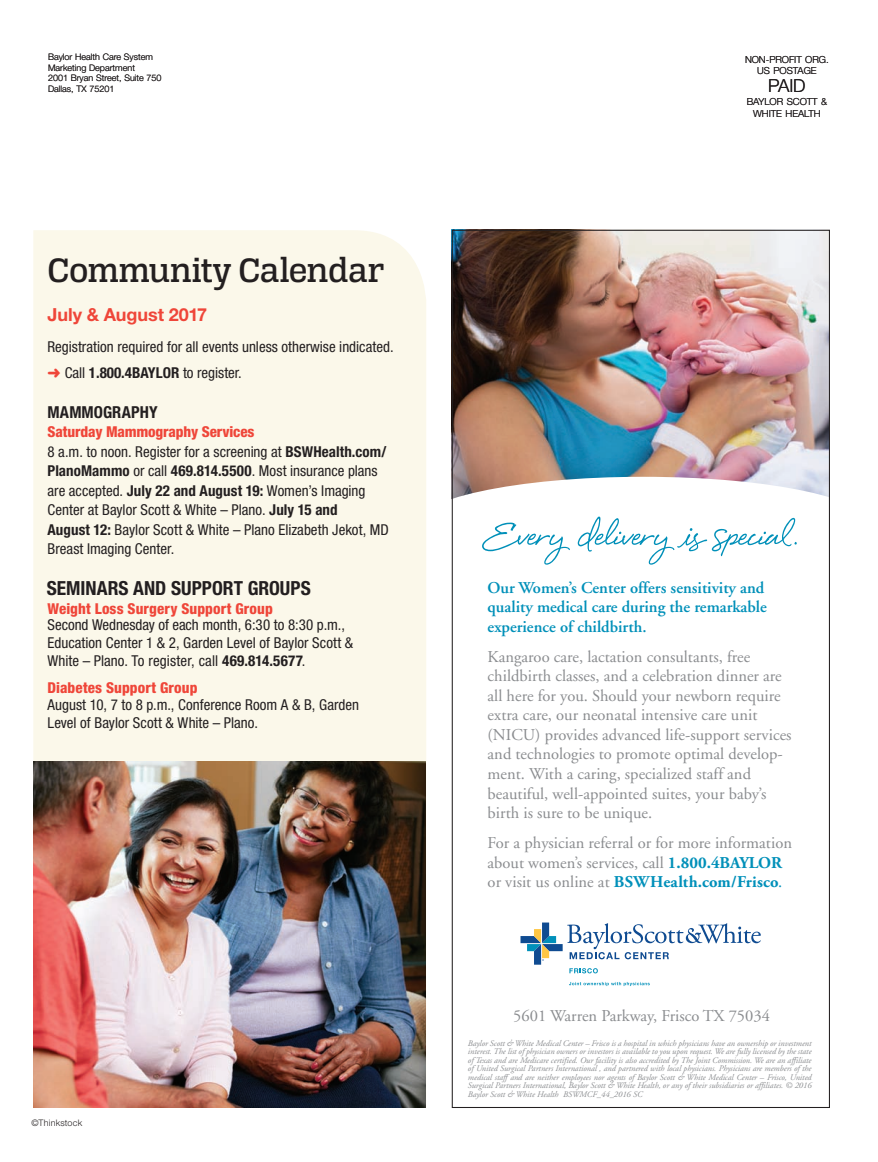
<style>
.page{position:relative;width:878px;height:1162px;background:#fff}
.page>*{position:absolute;margin:0;border:0;box-sizing:border-box;transform-origin:0 0}
.t1{font:61.5px "Eye Catching Pro";letter-spacing:-.02em;color:#0090b9}
.t2{font:36px "Alianza Slab 500";letter-spacing:-.015em;color:#231f20}
.t3{font:700 condensed 19.5px "Helvetica Neue LT Std";color:#231f20}
.t4{font:700 18px "Helvetica Neue LT Std";letter-spacing:-.005em;color:#ef4639}
.t5{font:300 18px "Helvetica Neue LT Std";color:#231f20}
.t6{font:16.5px/19.5px "Adobe Garamond";color:#8a8c8f}
.t7{font:600 16.5px/19.5px "Adobe Garamond";color:#0090b9}
.t8{font:700 16.5px "Adobe Garamond Pro";letter-spacing:.015em;color:#0090ba}
.t9{font:700 condensed 16.5px "Helvetica Neue LT Std";letter-spacing:.01em;color:#231f20}
.t10{font:condensed 15px/19.5px "Helvetica Neue LT Std";color:#231f20}
.t11{font:300 9.75px/10.5px "Helvetica Neue LT Std";letter-spacing:-.005em;color:#231f20;text-align:center}
.t12{font:300 9px/10.5px "Helvetica Neue LT Std";color:#231f20}
.t13{font:300 9px "Helvetica Neue LT Std";letter-spacing:.025em;color:#231f20}
.t14{font:italic 8.55px/8.6px "Adobe Garamond";letter-spacing:-.005em;color:#8a8c8f;text-align:justify}
.s1{color:#ef4639}
.s2{font-weight:700}
.s3{font-weight:800;color:#ef4639}
.s4{font-weight:700;color:#0090b9}
.s5{font-weight:400}
</style>
<div class="page">
<img style="left:454px;top:232px;width:374px;height:244px">
<svg style="left:454px;top:476px;width:374px;height:23px"></svg>
<svg style="left:569px;top:982px;width:80px;height:3px"></svg>
<svg style="left:520px;top:922px;width:240px;height:51px"></svg>
<div style="left:33px;top:230px;width:393px;height:877px;background:#fbf8ea"></div>
<img style="left:33px;top:761px;width:392px;height:346px">
<p class="t12" style="left:48px;top:51px;width:115px">Baylor Health Care System<br>Marketing Department<br>2001 Bryan Street, Suite 750<br>Dallas, TX 75201</p>
<p class="t2" style="left:47px;top:250px;width:339px">Community Calendar</p>
<p class="t4" style="left:47px;top:303px;width:161px">July &amp; August 2017</p>
<p class="t10" style="left:47px;top:334px;width:347px;line-height:25.5px">Registration required for all events unless otherwise indicated. <span class="s1">➜</span> Call <span class="s2">1.800.4BAYLOR</span> to register.</p>
<p class="t9" style="left:47px;top:402px;width:112px">MAMMOGRAPHY</p>
<p class="t10" style="left:47px;top:422px;width:343px"><span class="s3">Saturday Mammography Services<br></span>8 a.m. to noon. Register for a screening at <span class="s2">BSWHealth.com/ PlanoMammo</span> or call <span class="s2">469.814.5500</span>. Most insurance plans are accepted. <span class="s2">July 22 and August 19:</span> Women’s Imaging Center at Baylor Scott &amp; White – Plano. <span class="s2">July 15 and<br>August 12:</span> Baylor Scott &amp; White – Plano Elizabeth Jekot, MD Breast Imaging Center.</p>
<p class="t3" style="left:47px;top:576px;width:265px">SEMINARS AND SUPPORT GROUPS</p>
<p class="t10" style="left:47px;top:600px;width:299px;line-height:16.5px"><span class="s3">Weight Loss Surgery Support Group<br></span>Second Wednesday of each month, 6:30 to 8:30 p.m.,</p>
<p class="t10" style="left:47px;top:633px;width:307px;line-height:18px">Education Center 1 &amp; 2, Garden Level of Baylor Scott &amp;<br>White – Plano. To register, call <span class="s2">469.814.5677</span>.</p>
<p class="t10" style="left:48px;top:679px;width:313px;line-height:16.5px"><span class="s3">Diabetes Support Group<br></span>August 10, 7 to 8 p.m., Conference Room A &amp; B, Garden</p>
<p class="t10" style="left:48px;top:712px;width:212px">Level of Baylor Scott &amp; White – Plano.</p>
<p class="t13" style="left:31px;top:1117px;width:52px">©Thinkstock</p>
<p class="t11" style="left:745px;top:54px;width:85px">NON-PROFIT ORG.<br>US POSTAGE</p>
<p class="t5" style="left:768px;top:74px;width:39px">PAID</p>
<p class="t11" style="left:746px;top:95px;width:82px;line-height:12.8px">BAYLOR SCOTT &amp;<br>WHITE HEALTH</p>
<p class="t1" style="left:486px;top:510px;width:315px">Every delivery is special.</p>
<p class="t7" style="left:487px;top:578px;width:281px">Our Women’s Center offers sensitivity and quality medical care during the remarkable experience of childbirth.</p>
<p class="t6" style="left:487px;top:647px;width:305px">Kangaroo care, lactation consultants, free childbirth classes, and a celebration dinner are all here for you. Should your newborn require extra care, our neonatal intensive care unit (NICU) provides advanced life-support services and technologies to promote optimal develop&shy;ment. With a caring, specialized staff and beautiful, well-appointed suites, your baby’s birth is sure to be unique.</p>
<p class="t6" style="left:487px;top:833px;width:306px">For a physician referral or for more information about women’s services, call <span class="s4">1.800.4BAYLOR </span>or visit us online at <span class="s4">aylorHealth.com/Frisco.</span></p>
<p class="t8" style="left:614px;top:872px;width:170px">BSWHealth.com/Frisco<span class="s5">.</span></p>
<p class="t6" style="left:513px;top:1006px;width:258px">5601 Warren Parkway, Frisco TX 75034</p>
<p class="t14" style="left:468px;top:1038px;width:345px">Baylor Scott &amp; White Medical Center – Frisco is a hospital in which physicians have an ownership or investment interest. The list of physician owners or investors is available to you upon request. We are fully licensed by the state of Texas and are Medicare certified. Our facility is also accredited by The Joint Commission. We are an affiliate of United Surgical Partners International , and partnered with local physicians. Physicians are members of the medical staff and are neither employees nor agents of Baylor Scott &amp; White Medical Center – Frisco, United Surgical Partners International, Baylor Scott &amp; White Health, or any of their subsidiaries or affiliates. © 2016<br>Baylor Scott &amp; White Health BSWMCF_44_2016 SC</p>
</div>
